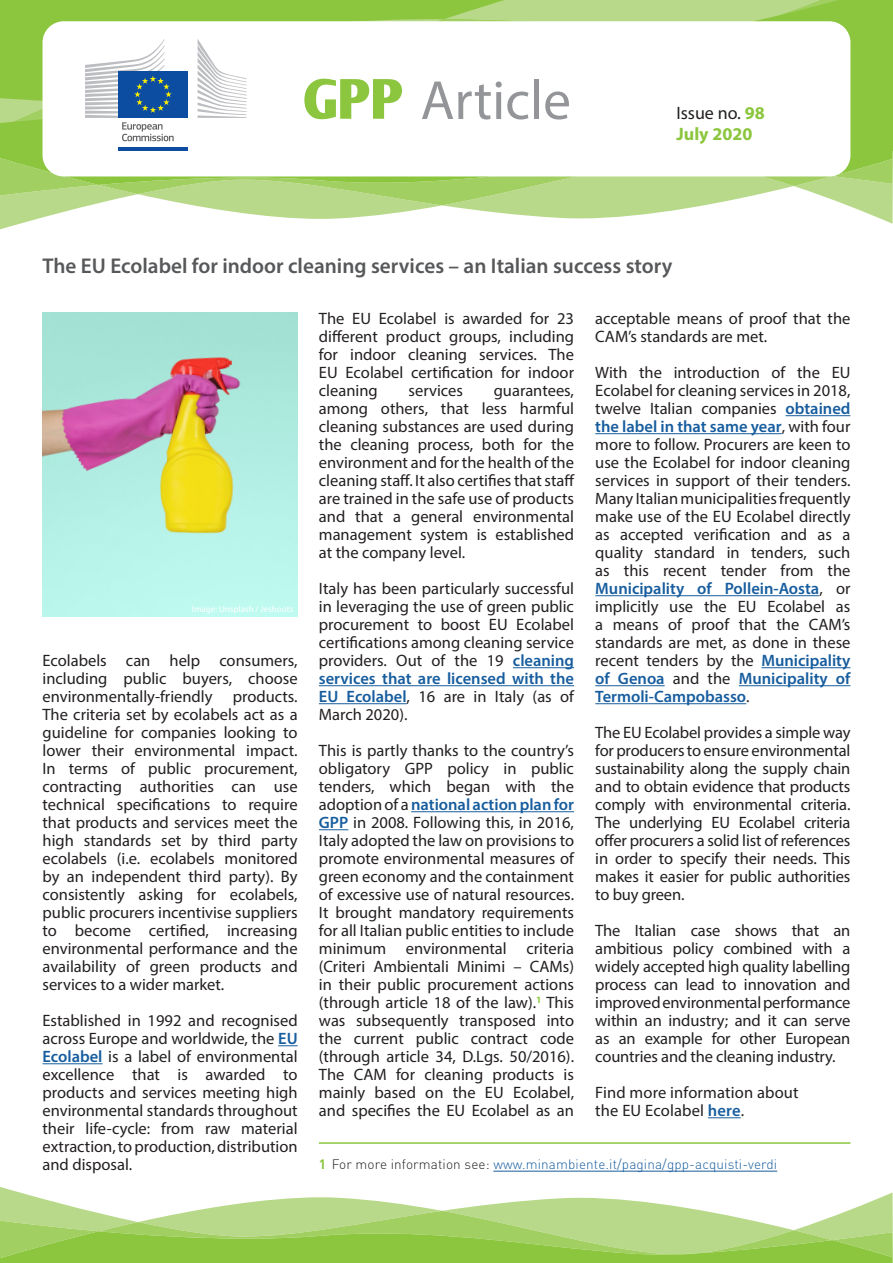
<style>
.page{position:relative;width:893px;height:1263px;background:#fff}
.page>*{position:absolute;margin:0;border:0;box-sizing:border-box;transform-origin:0 0}
.t1{font:55.5px "Myriad Pro";color:#939598}
.t2{font:600 21.45px "Myriad Pro";color:#57585a}
.t3{font:700 18px/21.6px "Myriad Pro";color:#8bc63e}
.t4{font:16.5px/18px "Myriad Pro";color:#231f20;text-align:justify}
.t5{font:300 13.5px "DIN Pro";letter-spacing:.01em;color:#175d9e}
.t6{font:9px "Myriad Pro";color:#fff}
.s1{font-family:"Oli Jo";font-weight:700;color:#8bc63e}
.s2{font-weight:400;color:#231f20}
.s3{font-weight:600;color:#175d9e}
.s4{font-weight:700;color:#8bc63e}
.s5{color:#231f20}
</style>
<div class="page">
<svg style="left:0;top:205px;width:91px;height:24px"></svg>
<svg style="left:192px;top:205px;width:701px;height:19px"></svg>
<svg style="left:14px;top:0;width:879px;height:39px;background:#9acc57"></svg>
<div style="left:43px;top:21px;width:807px;height:155px;background:#fff;border-radius:21px"></div>
<svg style="left:0;top:39px;width:893px;height:166px"></svg>
<svg style="left:0;top:1187px;width:90px;height:24px"></svg>
<svg style="left:193px;top:1192px;width:700px;height:19px"></svg>
<svg style="left:0;top:1211px;width:893px;height:52px;background:#a5d169"></svg>
<svg style="left:278px;top:1045px;width:20px;height:1px"></svg>
<hr style="left:43px;top:1063px;width:60px;height:1px;background:#175d9e">
<hr style="left:513px;top:667px;width:61px;height:1px;background:#175d9e">
<hr style="left:319px;top:685px;width:255px;height:1px;background:#175d9e">
<hr style="left:319px;top:703px;width:88px;height:1px;background:#175d9e">
<hr style="left:411px;top:811px;width:163px;height:1px;background:#175d9e">
<svg style="left:319px;top:829px;width:29px;height:1px"></svg>
<hr style="left:786px;top:415px;width:64px;height:1px;background:#175d9e">
<hr style="left:595px;top:433px;width:187px;height:1px;background:#175d9e">
<hr style="left:595px;top:595px;width:224px;height:1px;background:#175d9e">
<hr style="left:761px;top:667px;width:89px;height:1px;background:#175d9e">
<hr style="left:595px;top:685px;width:70px;height:1px;background:#175d9e">
<hr style="left:739px;top:685px;width:111px;height:1px;background:#175d9e">
<hr style="left:595px;top:703px;width:151px;height:1px;background:#175d9e">
<hr style="left:708px;top:1117px;width:33px;height:1px;background:#175d9e">
<img style="left:43px;top:313px;width:255px;height:304px">
<hr style="left:319px;top:1142px;width:531px;height:2px;background:#8bc63e">
<hr style="left:493px;top:1171px;width:284px;height:1px;background:#175d9e">
<h1 class="t1" style="left:303px;top:66px;width:270px"><span class="s1">GPP</span> Article</h1>
<p class="t3" style="left:676px;top:101px;width:90px"><span class="s2">Issue no.</span> 98<br>July 2020</p>
<p class="t2" style="left:43px;top:252px;width:631px">The EU Ecolabel for indoor cleaning services – an Italian success story</p>
<p class="t6" style="left:192px;top:603px;width:103px">Image: Unsplash / Jeshoots</p>
<p class="t4" style="left:43px;top:651px;width:257px">Ecolabels can help consumers, including public buyers, choose environmentally-friendly products.<br>The criteria set by ecolabels act as a guideline for companies looking to lower their environmental impact.<br>In terms of public procurement, contracting authorities can use technical specifications to require that products and services meet the high standards set by third party ecolabels (i.e. ecolabels monitored by an independent third party). By consistently asking for ecolabels, public procurers incentivise suppliers to become certified, increasing environmental performance and the availability of green products and services to a wider market.</p>
<p class="t4" style="left:43px;top:1011px;width:257px">Established in 1992 and recognised across Europe and worldwide, the <span class="s3">EU Ecolabel</span> is a label of environmental excellence that is awarded to products and services meeting high environmental standards throughout their life-cycle: from raw material extraction, to production, distribution and disposal.</p>
<p class="t4" style="left:319px;top:309px;width:257px">The EU Ecolabel is awarded for 23 different product groups, including for indoor cleaning services. The EU Ecolabel certification for indoor cleaning</p>
<p class="t4" style="left:409px;top:381px;width:56px">services</p>
<p class="t4" style="left:319px;top:381px;width:257px;text-indent:175px">guarantees, among others, that less harmful cleaning substances are used during the cleaning process, both for the environment and for the health of the cleaning staff. It also certifies that staff are trained in the safe use of products and that a general environmental management system is established at the company level.</p>
<p class="t4" style="left:319px;top:579px;width:257px">Italy has been particularly successful in leveraging the use of green public procurement to boost EU Ecolabel certifications among cleaning service providers. Out of the 19 <span class="s3">cleaning services that are licensed with the EU Ecolabel</span>, 16 are in Italy (as of March 2020).</p>
<p class="t4" style="left:319px;top:741px;width:257px">This is partly thanks to the country’s obligatory GPP policy in public tenders, which began with the adoption of a <span class="s3">national action plan for GPP</span> in 2008. Following this, in 2016, Italy adopted the law on provisions to promote environmental measures of green economy and the containment of excessive use of natural resources.<br>It brought mandatory requirements for all Italian public entities to include minimum environmental criteria (Criteri Ambientali Minimi – CAMs) in their public procurement actions (through article 18 of the law).<sup>1</sup> This was subsequently transposed into the current public contract code (through article 34, D.Lgs. 50/2016).<br>The CAM for cleaning products is mainly based on the EU Ecolabel, and specifies the EU Ecolabel as an</p>
<p class="t4" style="left:595px;top:309px;width:257px">acceptable means of proof that the<br>CAM’s standards are met.</p>
<p class="t4" style="left:595px;top:363px;width:257px">With the introduction of the EU Ecolabel for cleaning services in 2018, twelve Italian companies <span class="s3">obtained the label in that same year</span>, with four more to follow. Procurers are keen to use the Ecolabel for indoor cleaning services in support of their tenders.<br>Many Italian municipalities frequently make use of the EU Ecolabel directly as accepted verification and as a quality standard in tenders, such as this recent tender from the <span class="s3">Municipality of Pollein-Aosta</span>, or implicitly use the EU Ecolabel as a means of proof that the CAM’s standards are met, as done in these recent tenders by the <span class="s3">Municipality of Genoa</span> and the <span class="s3">Municipality of Termoli-Campobasso</span>.</p>
<p class="t4" style="left:595px;top:723px;width:257px">The EU Ecolabel provides a simple way for producers to ensure environmental sustainability along the supply chain and to obtain evidence that products comply with environmental criteria.<br>The underlying EU Ecolabel criteria offer procurers a solid list of references in order to specify their needs. This makes it easier for public authorities to buy green.</p>
<p class="t4" style="left:595px;top:921px;width:257px">The Italian case shows that an ambitious policy combined with a widely accepted high quality labelling process can lead to innovation and improved environmental performance within an industry; and it can serve as an example for other European countries and the cleaning industry.</p>
<p class="t4" style="left:595px;top:1083px;width:205px">Find more information about</p>
<p class="t4" style="left:595px;top:1101px;width:150px">the EU Ecolabel <span class="s3">here</span>.</p>
<p class="t5" style="left:319px;top:1155px;width:460px"><span class="s4">1</span> <span class="s5">For more information see:</span> www.minambiente.it/pagina/gpp-acquisti-verdi</p>
</div>
